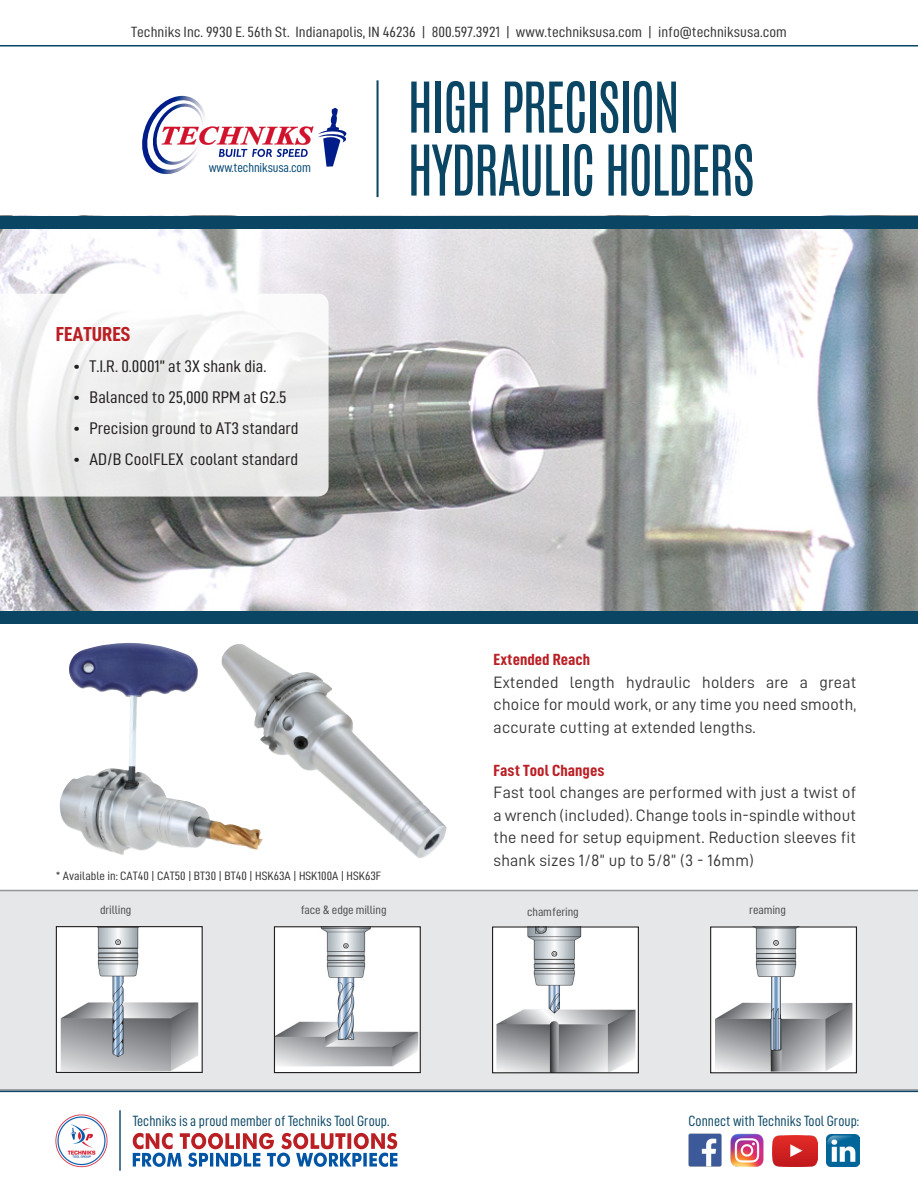
<style>
.page{position:relative;width:918px;height:1188px;background:#fff}
.page>*{position:absolute;margin:0;border:0;box-sizing:border-box;transform-origin:0 0}
.Header_Red{font:59.4px/63px "Antonio";letter-spacing:-.03em;color:#0a4664;scale:.89 1}
.TTG_sidebar_text{font:20.25px "D DIN Condensed Bold";color:#ba1f24;scale:1.11 1}
.t1{font:16.95px "D DIN Condensed";color:#231f20;scale:1.11 1}
.TTG_Body{font:16.5px/22.5px "D DIN";letter-spacing:.01em;color:#363536;text-align:justify}
.TTG_sidebar_text-2{font:16.2px "D DIN Condensed Bold";color:#ba1f24;scale:1.11 1}
.TTG_condensed_body{font:14.85px "D DIN Condensed";color:#363536;scale:1.11 1}
.t2{font:14.85px "D DIN Condensed";color:#0a4664}
.TTG_Subheader{font:13.05px "D DIN Condensed";letter-spacing:-.01em;color:#004672;scale:1.05 1}
.TTG_sidebar_text-3{font:12.15px "D DIN Condensed";color:#363536;scale:1.11 1}
.TTG_captions{font:12.15px "D DIN Condensed";letter-spacing:-.01em;color:#4b4c4d;scale:1.11 1}
</style>
<div class="page">
<div style="left:0;top:890px;width:918px;height:201px;background:#e6e7e9"></div>
<img style="left:0;top:228px;width:918px;height:383px">
<hr style="left:0;top:1091px;width:918px;height:1px;background:#0a4664">
<hr style="left:0;top:45px;width:918px;height:2px;background:#0a4664">
<svg style="left:133px;top:1133px;width:264px;height:34px"></svg>
<hr style="left:119px;top:1110px;width:2px;height:61px;background:#0a4664">
<img style="left:730px;top:1133px;width:34px;height:34px">
<img style="left:688px;top:1134px;width:34px;height:33px">
<img style="left:772px;top:1135px;width:46px;height:32px">
<img style="left:827px;top:1134px;width:33px;height:33px">
<img style="left:55px;top:1114px;width:52px;height:53px">
<div style="left:0;top:216px;width:918px;height:12px;background:#0a4664"></div>
<div style="left:0;top:611px;width:918px;height:13px;background:#0a4664"></div>
<svg style="left:142px;top:96px;width:205px;height:79px"></svg>
<hr style="left:377px;top:80px;width:2px;height:117px;background:#0a4664">
<img style="left:712px;top:928px;width:143px;height:143px">
<div style="left:710px;top:926px;width:147px;height:147px;border:1px solid #231f20"></div>
<img style="left:494px;top:928px;width:143px;height:143px">
<div style="left:492px;top:926px;width:147px;height:147px;border:1px solid #231f20"></div>
<img style="left:58px;top:928px;width:143px;height:143px">
<div style="left:56px;top:926px;width:147px;height:147px;border:1px solid #231f20"></div>
<img style="left:276px;top:928px;width:143px;height:143px">
<div style="left:274px;top:926px;width:147px;height:147px;border:1px solid #231f20"></div>
<img style="left:246px;top:646px;width:201px;height:212px">
<svg style="left:0;top:294px;width:329px;height:203px;fill:#eeefee"></svg>
<img style="left:59px;top:643px;width:187px;height:212px">
<p class="TTG_condensed_body" style="left:131px;top:23px;width:592px">Techniks Inc. 9930 E. 56th St. Indianapolis, IN 46236 | 800.597.3921 | www.techniksusa.com | info@techniksusa.com</p>
<p class="TTG_Subheader" style="left:209px;top:161px;width:99px">www.techniksusa.com</p>
<p class="TTG_sidebar_text" style="left:56px;top:323px;width:69px">FEATURES</p>
<p class="t1" style="left:73px;top:357px;width:176px">• T.I.R. 0.0001” at 3X shank dia.</p>
<p class="t1" style="left:73px;top:388px;width:194px">• Balanced to 25,000 RPM at G2.5</p>
<p class="t1" style="left:73px;top:419px;width:205px">• Precision ground to AT3 standard</p>
<p class="t1" style="left:73px;top:450px;width:205px">• AD/B CoolFLEX coolant standard</p>
<p class="Header_Red" style="left:408px;top:76px;width:392px">HIGH PRECISION<br>HYDRAULIC HOLDERS</p>
<p class="TTG_sidebar_text-3" style="left:56px;top:869px;width:295px">* Available in: CAT40 | CAT50 | BT30 | BT40 | HSK63A | HSK100A | HSK63F</p>
<p class="TTG_sidebar_text-2" style="left:494px;top:651px;width:89px">Extended Reach</p>
<p class="TTG_Body" style="left:494px;top:671px;width:364px">Extended length hydraulic holders are a great choice for mould work, or any time you need smooth, accurate cutting at extended lengths.</p>
<p class="TTG_sidebar_text-2" style="left:494px;top:761px;width:101px">Fast Tool Changes</p>
<p class="TTG_Body" style="left:494px;top:781px;width:364px">Fast tool changes are performed with just a twist of a wrench (included). Change tools in-spindle without the need for setup equipment. Reduction sleeves fit shank sizes 1/8” up to 5/8” (3 - 16mm)</p>
<p class="TTG_captions" style="left:100px;top:903px;width:30px">drilling</p>
<p class="TTG_captions" style="left:301px;top:903px;width:79px">face &amp; edge milling</p>
<p class="TTG_captions" style="left:527px;top:905px;width:48px">chamfering</p>
<p class="TTG_captions" style="left:749px;top:903px;width:35px">reaming</p>
<p class="t2" style="left:133px;top:1113px;width:258px">Techniks is a proud member of Techniks Tool Group.</p>
<p class="t2" style="left:688px;top:1113px;width:172px">Connect with Techniks Tool Group:</p>
</div>
